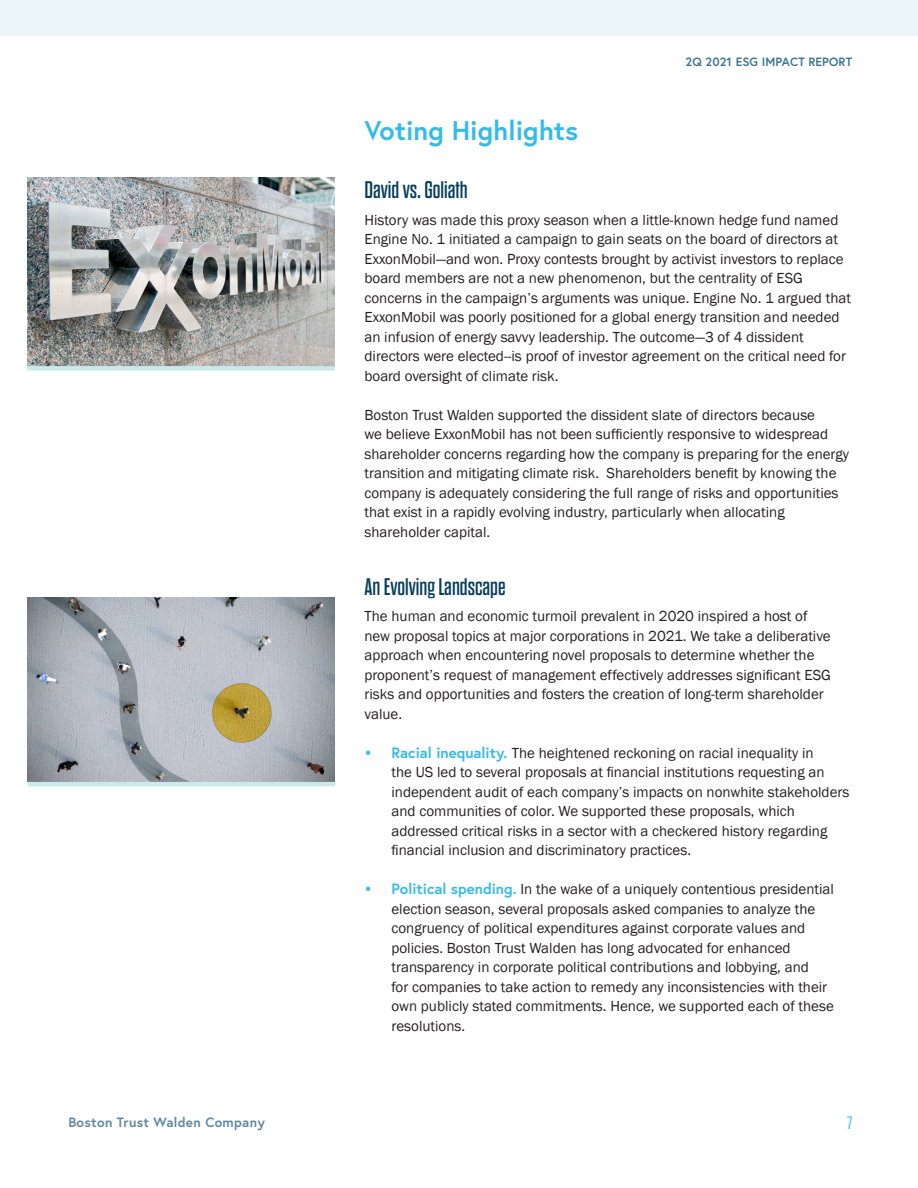
<style>
.page{position:relative;width:918px;height:1188px;background:#fff}
.page>*{position:absolute;margin:0;border:0;box-sizing:border-box;transform-origin:0 0}
.t1{font:700 27px "Europa";color:#35bbe7}
.t2{font:24px "Dharma Gothic E";color:#073d5b}
.t3{font:18px "Dharma Gothic E";color:#64c6ec}
.t4{font:15px/19.5px "Franklin Gothic";color:#231f20}
.t5{font:700 13.5px "Europa";letter-spacing:.02em;color:#60899c}
.t6{font:700 12px "Europa";letter-spacing:.01em;color:#3a768b}
.s1{font-family:"Europa";font-weight:700;color:#35bbe7}
</style>
<div class="page">
<div style="left:0;top:0;width:918px;height:36px;background:#eaf6f7"></div>
<img style="left:28px;top:177px;width:307px;height:189px">
<div style="left:27px;top:366px;width:308px;height:5px;background:#cbe9ec"></div>
<img style="left:27px;top:597px;width:308px;height:185px">
<hr style="left:27px;top:782px;width:308px;height:4px;background:#cbe9ec">
<p class="t6" style="left:686px;top:53px;width:168px">2Q 2021 ESG IMPACT REPORT</p>
<p class="t1" style="left:364px;top:112px;width:215px">Voting Highlights</p>
<p class="t2" style="left:364px;top:178px;width:105px">David vs. Goliath</p>
<p class="t4" style="left:364px;top:210px;width:488px">History was made this proxy season when a little-known hedge fund named Engine No. 1 initiated a campaign to gain seats on the board of directors at ExxonMobil—and won. Proxy contests brought by activist investors to replace board members are not a new phenomenon, but the centrality of ESG concerns in the campaign’s arguments was unique. Engine No. 1 argued that ExxonMobil was poorly positioned for a global energy transition and needed an infusion of energy savvy leadership. The outcome—3 of 4 dissident directors were elected--is proof of investor agreement on the critical need for board oversight of climate risk.</p>
<p class="t4" style="left:364px;top:405px;width:486px">Boston Trust Walden supported the dissident slate of directors because<br>we believe ExxonMobil has not been sufficiently responsive to widespread shareholder concerns regarding how the company is preparing for the energy transition and mitigating climate risk. Shareholders benefit by knowing the company is adequately considering the full range of risks and opportunities that exist in a rapidly evolving industry, particularly when allocating shareholder capital.</p>
<p class="t2" style="left:364px;top:575px;width:143px">An Evolving Landscape</p>
<p class="t4" style="left:364px;top:607px;width:468px">The human and economic turmoil prevalent in 2020 inspired a host of new proposal topics at major corporations in 2021. We take a deliberative approach when encountering novel proposals to determine whether the proponent’s request of management effectively addresses significant ESG risks and opportunities and fosters the creation of long-term shareholder value.</p>
<p class="t4" style="left:392px;top:743px;width:460px;text-indent:-27px"><span class="s1">• Racial inequality.</span> The heightened reckoning on racial inequality in<br>the US led to several proposals at financial institutions requesting an independent audit of each company’s impacts on nonwhite stakeholders and communities of color. We supported these proposals, which addressed critical risks in a sector with a checkered history regarding financial inclusion and discriminatory practices.</p>
<p class="t4" style="left:392px;top:880px;width:444px;text-indent:-27px"><span class="s1">• Political spending.</span> In the wake of a uniquely contentious presidential election season, several proposals asked companies to analyze the congruency of political expenditures against corporate values and policies. Boston Trust Walden has long advocated for enhanced transparency in corporate political contributions and lobbying, and<br>for companies to take action to remedy any inconsistencies with their own publicly stated commitments. Hence, we supported each of these resolutions.</p>
<p class="t5" style="left:68px;top:1113px;width:198px">Boston Trust Walden Company</p>
<p class="t3" style="left:847px;top:1113px;width:7px">7</p>
</div>
